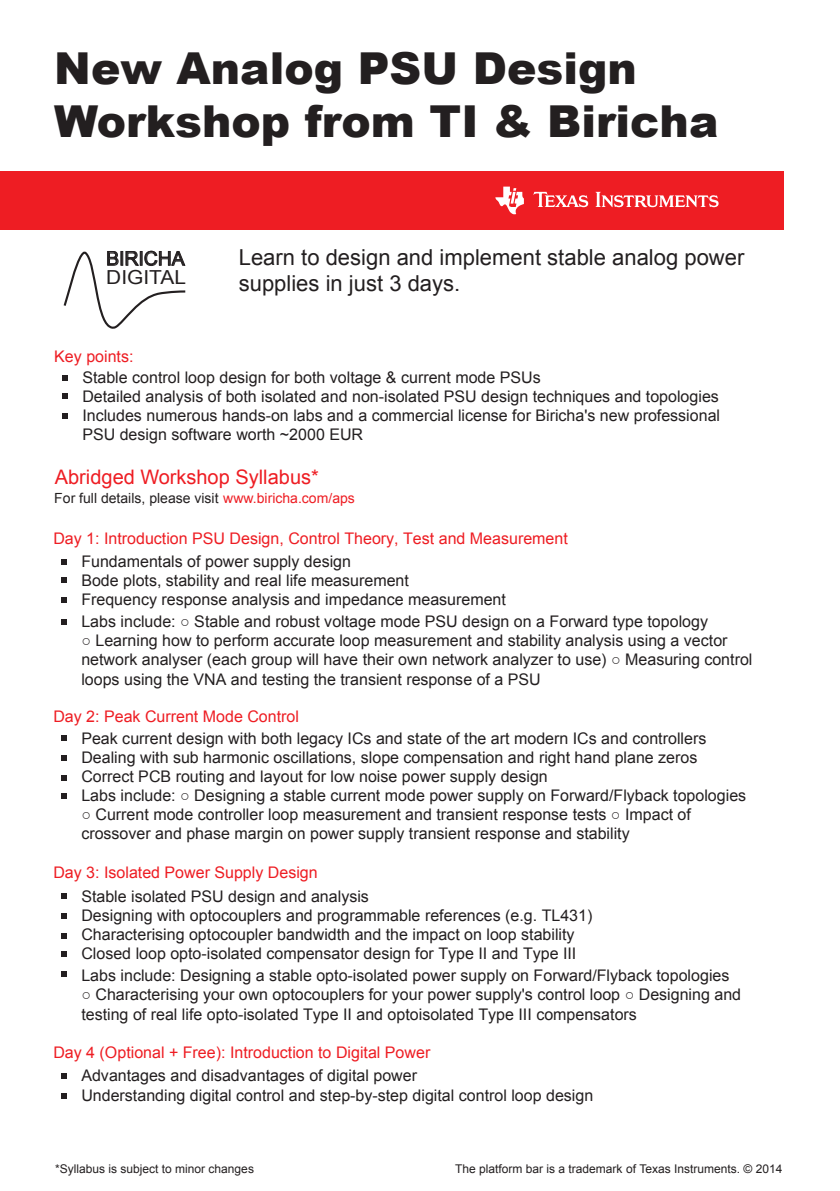
<style>
.page{position:relative;width:840px;height:1191px;background:#fff}
.page>*{position:absolute;margin:0;border:0;box-sizing:border-box;transform-origin:0 0}
.t1{font:900 44px/52.8px "Arial";color:#231f20}
.t2{font:22px/26.4px "Arial";color:#231f20}
.t3{font:20px "Arial";color:#ee1d23}
.t4{font:19.4px/18.4px "Arial";color:#231f20}
.t5{font:16px/19.2px "Arial";color:#231f20}
.t6{font:16px "Arial";color:#ee1d23}
.t7{font:14px "Arial";color:#231f20}
.t8{font:12px "Arial";color:#231f20}
.s1{color:#ee1d23}
</style>
<div class="page">
<div style="left:0;top:171px;width:782px;height:58px;background:#ee1d23"></div>
<svg style="left:533px;top:192px;width:55px;height:15px"></svg>
<svg style="left:595px;top:192px;width:123px;height:15px"></svg>
<svg style="left:495px;top:187px;width:28px;height:27px"></svg>
<svg style="left:62px;top:375px;width:5px;height:6px"></svg>
<svg style="left:62px;top:393px;width:5px;height:6px"></svg>
<svg style="left:62px;top:413px;width:5px;height:6px"></svg>
<svg style="left:61px;top:735px;width:5px;height:6px"></svg>
<svg style="left:61px;top:755px;width:5px;height:6px"></svg>
<svg style="left:61px;top:775px;width:5px;height:6px"></svg>
<svg style="left:61px;top:793px;width:5px;height:6px"></svg>
<svg style="left:61px;top:893px;width:5px;height:6px"></svg>
<svg style="left:61px;top:913px;width:5px;height:6px"></svg>
<svg style="left:61px;top:933px;width:5px;height:6px"></svg>
<svg style="left:61px;top:951px;width:5px;height:6px"></svg>
<svg style="left:61px;top:559px;width:5px;height:6px"></svg>
<svg style="left:61px;top:577px;width:5px;height:6px"></svg>
<svg style="left:61px;top:597px;width:5px;height:6px"></svg>
<svg style="left:61px;top:1073px;width:5px;height:5px"></svg>
<svg style="left:61px;top:1093px;width:5px;height:5px"></svg>
<svg style="left:63px;top:250px;width:123px;height:79px"></svg>
<svg style="left:61px;top:971px;width:5px;height:6px"></svg>
<svg style="left:61px;top:619px;width:5px;height:6px"></svg>
<h1 class="t1" style="left:54px;top:40px;width:665px">New Analog PSU Design<br>Workshop from TI &amp; Biricha</h1>
<p class="t4" style="left:106px;top:249px;width:81px">BIRICHA<br>DIGITAL</p>
<h2 class="t2" style="left:239px;top:244px;width:507px">Learn to design and implement stable analog power supplies in just 3 days.</h2>
<p class="t6" style="left:54px;top:346px;width:81px">Key points:</p>
<p class="t5" style="left:82px;top:367px;width:639px">Stable control loop design for both voltage &amp; current mode PSUs<br>Detailed analysis of both isolated and non-isolated PSU design techniques and topologies Includes numerous hands-on labs and a commercial license for Biricha's new professional PSU design software worth ~2000 EUR</p>
<p class="t3" style="left:55px;top:464px;width:265px">Abridged Workshop Syllabus*</p>
<p class="t7" style="left:54px;top:489px;width:302px">For full details, please visit <span class="s1">www.biricha.com/aps</span></p>
<p class="t6" style="left:53px;top:528px;width:515px">Day 1: Introduction PSU Design, Control Theory, Test and Measurement</p>
<p class="t5" style="left:81px;top:552px;width:271px">Fundamentals of power supply design</p>
<p class="t5" style="left:81px;top:589px;width:426px">Frequency response analysis and impedance measurement</p>
<p class="t5" style="left:81px;top:571px;width:329px">Bode plots, stability and real life measurement</p>
<p class="t5" style="left:81px;top:612px;width:627px">Labs include: ○ Stable and robust voltage mode PSU design on a Forward type topology</p>
<p class="t5" style="left:81px;top:631px;width:672px">○ Learning how to perform accurate loop measurement and stability analysis using a vector network analyser (each group will have their own network analyzer to use) ○ Measuring control loops using the VNA and testing the transient response of a PSU</p>
<p class="t6" style="left:53px;top:706px;width:247px">Day 2: Peak Current Mode Control</p>
<p class="t5" style="left:81px;top:728px;width:626px">Peak current design with both legacy ICs and state of the art modern ICs and controllers<br>Dealing with sub harmonic oscillations, slope compensation and right hand plane zeros<br>Correct PCB routing and layout for low noise power supply design</p>
<p class="t5" style="left:81px;top:786px;width:666px">Labs include: ○ Designing a stable current mode power supply on Forward/Flyback topologies</p>
<p class="t5" style="left:81px;top:805px;width:610px">○ Current mode controller loop measurement and transient response tests ○ Impact of crossover and phase margin on power supply transient response and stability</p>
<p class="t6" style="left:53px;top:862px;width:266px">Day 3: Isolated Power Supply Design</p>
<p class="t5" style="left:81px;top:886px;width:512px">Stable isolated PSU design and analysis<br>Designing with optocouplers and programmable references (e.g. TL431)<br>Characterising optocoupler bandwidth and the impact on loop stability Closed loop opto-isolated compensator design for Type II and Type III</p>
<p class="t5" style="left:81px;top:966px;width:649px">Labs include: Designing a stable opto-isolated power supply on Forward/Flyback topologies</p>
<p class="t5" style="left:81px;top:985px;width:661px">○ Characterising your own optocouplers for your power supply's control loop ○ Designing and testing of real life opto-isolated Type II and optoisolated Type III compensators</p>
<p class="t6" style="left:53px;top:1042px;width:378px">Day 4 (Optional + Free): Introduction to Digital Power</p>
<p class="t5" style="left:81px;top:1066px;width:513px">Advantages and disadvantages of digital power<br>Understanding digital control and step-by-step digital control loop design</p>
<p class="t8" style="left:55px;top:1161px;width:200px">*Syllabus is subject to minor changes</p>
<p class="t8" style="left:455px;top:1161px;width:328px">The platform bar is a trademark of Texas Instruments. © 2014</p>
</div>
